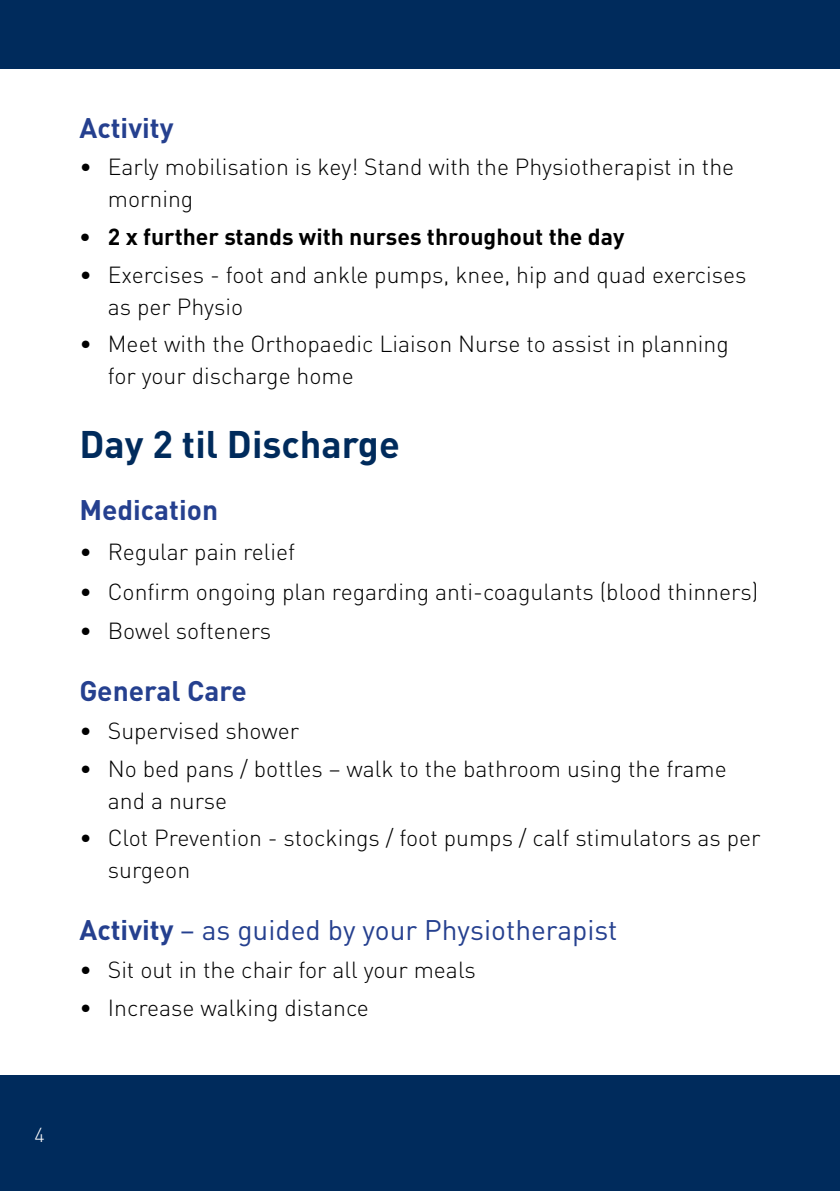
<style>
.page{position:relative;width:840px;height:1191px;background:#fff}
.page>*{position:absolute;margin:0;border:0;box-sizing:border-box;transform-origin:0 0}
.t1{font:700 38px "DIN Pro";color:#002b5c}
.t2{font:28px "DIN Pro";color:#25408f}
.t3{font:700 28px "DIN Pro";color:#25408f}
.t4{font:300 23px/32px "DIN Pro";color:#000}
.t5{font:700 23px "DIN Pro";color:#000}
.t6{font:300 20px "DIN Pro";color:#fff}
.s1{font-weight:700}
</style>
<div class="page">
<div style="left:0;top:0;width:839px;height:68px;background:#002b5c"></div>
<div style="left:0;top:1075px;width:839px;height:116px;background:#002b5c"></div>
<p class="t3" style="left:79px;top:108px;width:96px">Activity</p>
<p class="t4" style="left:108px;top:150px;width:627px;text-indent:-28px">• Early mobilisation is key! Stand with the Physiotherapist in the morning</p>
<p class="t5" style="left:79px;top:221px;width:546px">• 2 x further stands with nurses throughout the day</p>
<p class="t4" style="left:108px;top:257px;width:640px;text-indent:-28px">• Exercises - foot and ankle pumps, knee, hip and quad exercises as per Physio</p>
<p class="t4" style="left:108px;top:327px;width:622px;text-indent:-28px">• Meet with the Orthopaedic Liaison Nurse to assist in planning for your discharge home</p>
<h1 class="t1" style="left:79px;top:419px;width:322px">Day 2 til Discharge</h1>
<p class="t3" style="left:79px;top:491px;width:140px">Medication</p>
<p class="t4" style="left:79px;top:534px;width:217px">• Regular pain relief</p>
<p class="t4" style="left:79px;top:574px;width:680px">• Confirm ongoing plan regarding anti-coagulants (blood thinners)</p>
<p class="t4" style="left:79px;top:614px;width:193px">• Bowel softeners</p>
<p class="t3" style="left:79px;top:672px;width:169px">General Care</p>
<p class="t4" style="left:79px;top:713px;width:221px">• Supervised shower</p>
<p class="t4" style="left:108px;top:751px;width:620px;text-indent:-28px">• No bed pans / bottles – walk to the bathroom using the frame and a nurse</p>
<p class="t4" style="left:108px;top:821px;width:654px;text-indent:-28px">• Clot Prevention - stockings / foot pumps / calf stimulators as per surgeon</p>
<p class="t2" style="left:79px;top:911px;width:539px"><span class="s1">Activity</span> – as guided by your Physiotherapist</p>
<p class="t4" style="left:79px;top:952px;width:398px">• Sit out in the chair for all your meals</p>
<p class="t4" style="left:79px;top:990px;width:291px">• Increase walking distance</p>
<p class="t6" style="left:35px;top:1121px;width:12px">4</p>
</div>
